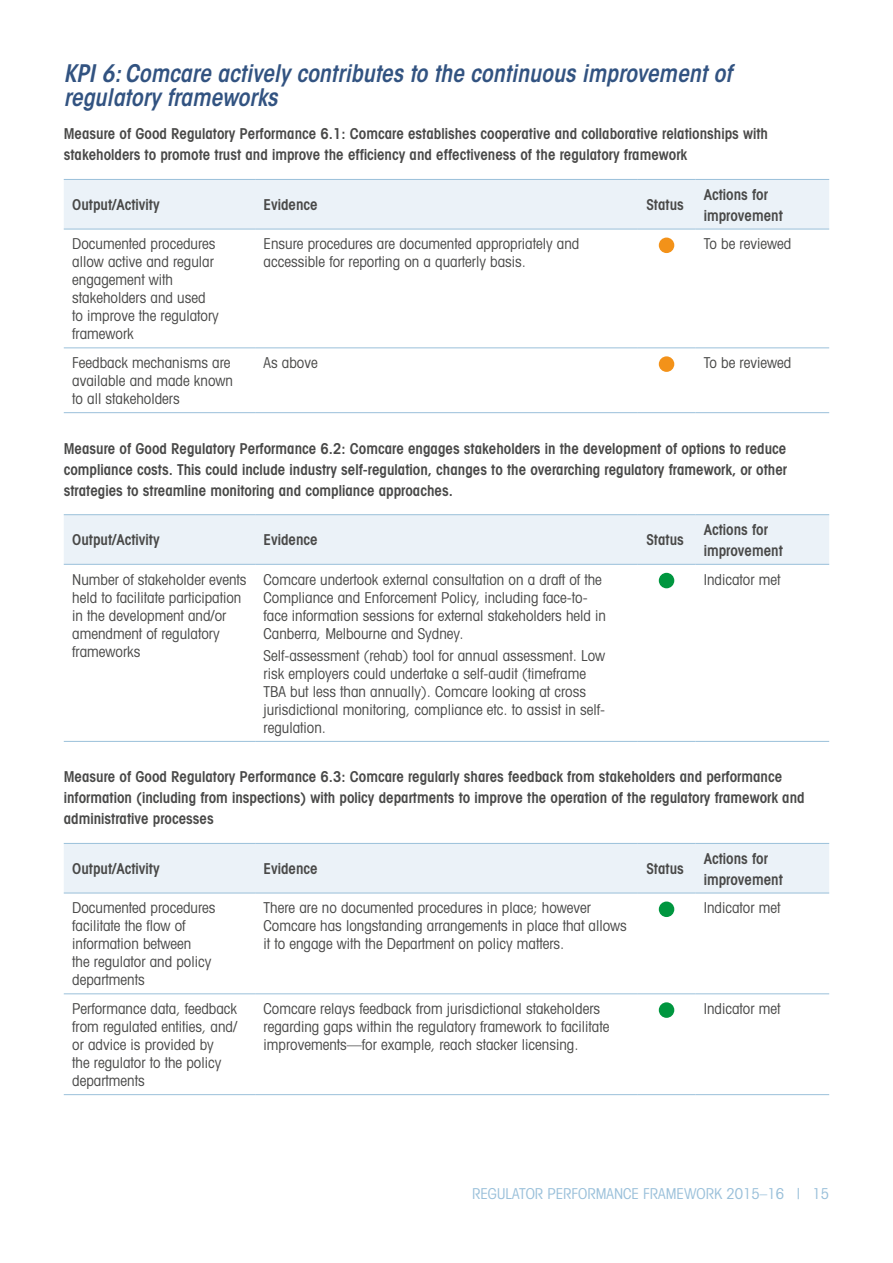
<style>
.page{position:relative;width:893px;height:1263px;background:#fff}
.page>*{position:absolute;margin:0;border:0;box-sizing:border-box;transform-origin:0 0}
.Heading_3{font:italic 600 condensed 24px/24px "ITC Avant Garde Std";color:#325381}
.TText{font:condensed 15px/18px "Avant Garde";color:#494948}
.Heading_4{font:600 condensed 15px/21px "Avant Garde";color:#494948}
.Text{font:600 condensed 15px/21px "Avant Garde";color:#494948}
.t1{font:condensed 15px "Avant Garde";color:#9ac0da}
</style>
<div class="page">
<div style="left:64px;top:180px;width:765px;height:49px;background:#ebf2f8"></div>
<hr style="left:64px;top:179px;width:191px;height:1px;background:#9ac0da">
<hr style="left:255px;top:179px;width:383px;height:1px;background:#9ac0da">
<hr style="left:638px;top:179px;width:57px;height:1px;background:#9ac0da">
<hr style="left:695px;top:179px;width:134px;height:1px;background:#9ac0da">
<hr style="left:64px;top:229px;width:191px;height:1px;background:#9ac0da">
<hr style="left:255px;top:229px;width:383px;height:1px;background:#9ac0da">
<hr style="left:638px;top:229px;width:57px;height:1px;background:#9ac0da">
<hr style="left:695px;top:229px;width:134px;height:1px;background:#9ac0da">
<hr style="left:64px;top:347px;width:191px;height:1px;background:#9ac0da">
<hr style="left:255px;top:347px;width:383px;height:1px;background:#9ac0da">
<hr style="left:638px;top:347px;width:57px;height:1px;background:#9ac0da">
<hr style="left:695px;top:347px;width:134px;height:1px;background:#9ac0da">
<hr style="left:64px;top:412px;width:191px;height:1px;background:#9ac0da">
<hr style="left:255px;top:412px;width:383px;height:1px;background:#9ac0da">
<hr style="left:638px;top:412px;width:57px;height:1px;background:#9ac0da">
<hr style="left:695px;top:412px;width:134px;height:1px;background:#9ac0da">
<div style="left:659px;top:238px;width:15px;height:15px;background:#f39219;border-radius:50%"></div>
<div style="left:659px;top:356px;width:15px;height:16px;background:#f39219;border-radius:50%"></div>
<div style="left:64px;top:515px;width:765px;height:49px;background:#ebf2f8"></div>
<hr style="left:64px;top:514px;width:191px;height:1px;background:#9ac0da">
<hr style="left:255px;top:514px;width:383px;height:1px;background:#9ac0da">
<hr style="left:638px;top:514px;width:57px;height:1px;background:#9ac0da">
<hr style="left:695px;top:514px;width:134px;height:1px;background:#9ac0da">
<hr style="left:64px;top:564px;width:191px;height:1px;background:#9ac0da">
<hr style="left:255px;top:564px;width:383px;height:1px;background:#9ac0da">
<hr style="left:638px;top:564px;width:57px;height:1px;background:#9ac0da">
<hr style="left:695px;top:564px;width:134px;height:1px;background:#9ac0da">
<hr style="left:64px;top:741px;width:191px;height:1px;background:#9ac0da">
<hr style="left:255px;top:741px;width:383px;height:1px;background:#9ac0da">
<hr style="left:638px;top:741px;width:57px;height:1px;background:#9ac0da">
<hr style="left:695px;top:741px;width:134px;height:1px;background:#9ac0da">
<div style="left:659px;top:573px;width:15px;height:15px;background:#00963f;border-radius:50%"></div>
<div style="left:64px;top:844px;width:765px;height:49px;background:#ebf2f8"></div>
<hr style="left:64px;top:843px;width:191px;height:1px;background:#9ac0da">
<hr style="left:255px;top:843px;width:383px;height:1px;background:#9ac0da">
<hr style="left:638px;top:843px;width:57px;height:1px;background:#9ac0da">
<hr style="left:695px;top:843px;width:134px;height:1px;background:#9ac0da">
<hr style="left:64px;top:893px;width:191px;height:1px;background:#9ac0da">
<hr style="left:255px;top:893px;width:383px;height:1px;background:#9ac0da">
<hr style="left:638px;top:893px;width:57px;height:1px;background:#9ac0da">
<hr style="left:695px;top:893px;width:134px;height:1px;background:#9ac0da">
<hr style="left:64px;top:993px;width:191px;height:1px;background:#9ac0da">
<hr style="left:255px;top:993px;width:383px;height:1px;background:#9ac0da">
<hr style="left:638px;top:993px;width:57px;height:1px;background:#9ac0da">
<hr style="left:695px;top:993px;width:134px;height:1px;background:#9ac0da">
<hr style="left:64px;top:1094px;width:191px;height:1px;background:#9ac0da">
<hr style="left:255px;top:1094px;width:383px;height:1px;background:#9ac0da">
<hr style="left:638px;top:1094px;width:57px;height:1px;background:#9ac0da">
<hr style="left:695px;top:1094px;width:134px;height:1px;background:#9ac0da">
<div style="left:659px;top:901px;width:15px;height:16px;background:#00963f;border-radius:50%"></div>
<div style="left:659px;top:1002px;width:15px;height:16px;background:#00963f;border-radius:50%"></div>
<p class="Heading_3" style="left:64px;top:61px;width:670px">KPI 6: Comcare actively contributes to the continuous improvement of regulatory frameworks</p>
<p class="Heading_4" style="left:64px;top:123px;width:706px">Measure of Good Regulatory Performance 6.1: Comcare establishes cooperative and collaborative relationships with stakeholders to promote trust and improve the efficiency and effectiveness of the regulatory framework</p>
<p class="Text" style="left:72px;top:194px;width:89px">Output/Activity</p>
<p class="Text" style="left:264px;top:194px;width:56px">Evidence</p>
<p class="Text" style="left:646px;top:194px;width:39px">Status</p>
<p class="Text" style="left:704px;top:183px;width:81px">Actions for improvement</p>
<p class="TText" style="left:72px;top:235px;width:148px">Documented procedures allow active and regular engagement with stakeholders and used to improve the regulatory framework</p>
<p class="TText" style="left:264px;top:235px;width:317px">Ensure procedures are documented appropriately and accessible for reporting on a quarterly basis.</p>
<p class="TText" style="left:704px;top:235px;width:89px">To be reviewed</p>
<p class="TText" style="left:72px;top:353px;width:162px">Feedback mechanisms are available and made known to all stakeholders</p>
<p class="TText" style="left:264px;top:353px;width:56px">As above</p>
<p class="TText" style="left:704px;top:353px;width:89px">To be reviewed</p>
<p class="Heading_4" style="left:64px;top:437px;width:725px;text-align:justify">Measure of Good Regulatory Performance 6.2: Comcare engages stakeholders in the development of options to reduce compliance costs. This could include industry self-regulation, changes to the overarching regulatory framework, or other strategies to streamline monitoring and compliance approaches.</p>
<p class="Text" style="left:72px;top:529px;width:89px">Output/Activity</p>
<p class="Text" style="left:264px;top:529px;width:56px">Evidence</p>
<p class="Text" style="left:646px;top:529px;width:39px">Status</p>
<p class="Text" style="left:704px;top:519px;width:81px">Actions for improvement</p>
<p class="TText" style="left:72px;top:570px;width:176px">Number of stakeholder events held to facilitate participation in the development and/or amendment of regulatory frameworks</p>
<p class="TText" style="left:264px;top:570px;width:344px">Comcare undertook external consultation on a draft of the Compliance and Enforcement Policy, including face-to&shy;face information sessions for external stakeholders held in Canberra, Melbourne and Sydney.</p>
<p class="TText" style="left:704px;top:570px;width:78px">Indicator met</p>
<p class="TText" style="left:264px;top:646px;width:343px">Self-assessment (rehab) tool for annual assessment. Low risk employers could undertake a self-audit (timeframe TBA but less than annually). Comcare looking at cross jurisdictional monitoring, compliance etc. to assist in self&shy;regulation.</p>
<p class="Heading_4" style="left:64px;top:766px;width:742px">Measure of Good Regulatory Performance 6.3: Comcare regularly shares feedback from stakeholders and performance information (including from inspections) with policy departments to improve the operation of the regulatory framework and administrative processes</p>
<p class="Text" style="left:72px;top:858px;width:89px">Output/Activity</p>
<p class="Text" style="left:264px;top:858px;width:56px">Evidence</p>
<p class="Text" style="left:646px;top:858px;width:39px">Status</p>
<p class="Text" style="left:704px;top:847px;width:81px">Actions for improvement</p>
<p class="TText" style="left:72px;top:898px;width:145px">Documented procedures facilitate the flow of information between<br>the regulator and policy departments</p>
<p class="TText" style="left:264px;top:898px;width:365px">There are no documented procedures in place; however<br>Comcare has longstanding arrangements in place that allows it to engage with the Department on policy matters.</p>
<p class="TText" style="left:704px;top:898px;width:78px">Indicator met</p>
<p class="TText" style="left:72px;top:999px;width:166px">Performance data, feedback from regulated entities, and/ or advice is provided by<br>the regulator to the policy departments</p>
<p class="TText" style="left:264px;top:999px;width:347px">Comcare relays feedback from jurisdictional stakeholders regarding gaps within the regulatory framework to facilitate improvements—for example, reach stacker licensing.</p>
<p class="TText" style="left:704px;top:999px;width:78px">Indicator met</p>
<p class="t1" style="left:472px;top:1184px;width:359px">REGULATOR PERFORMANCE FRAMEWORK 2015–16 | 15</p>
</div>
